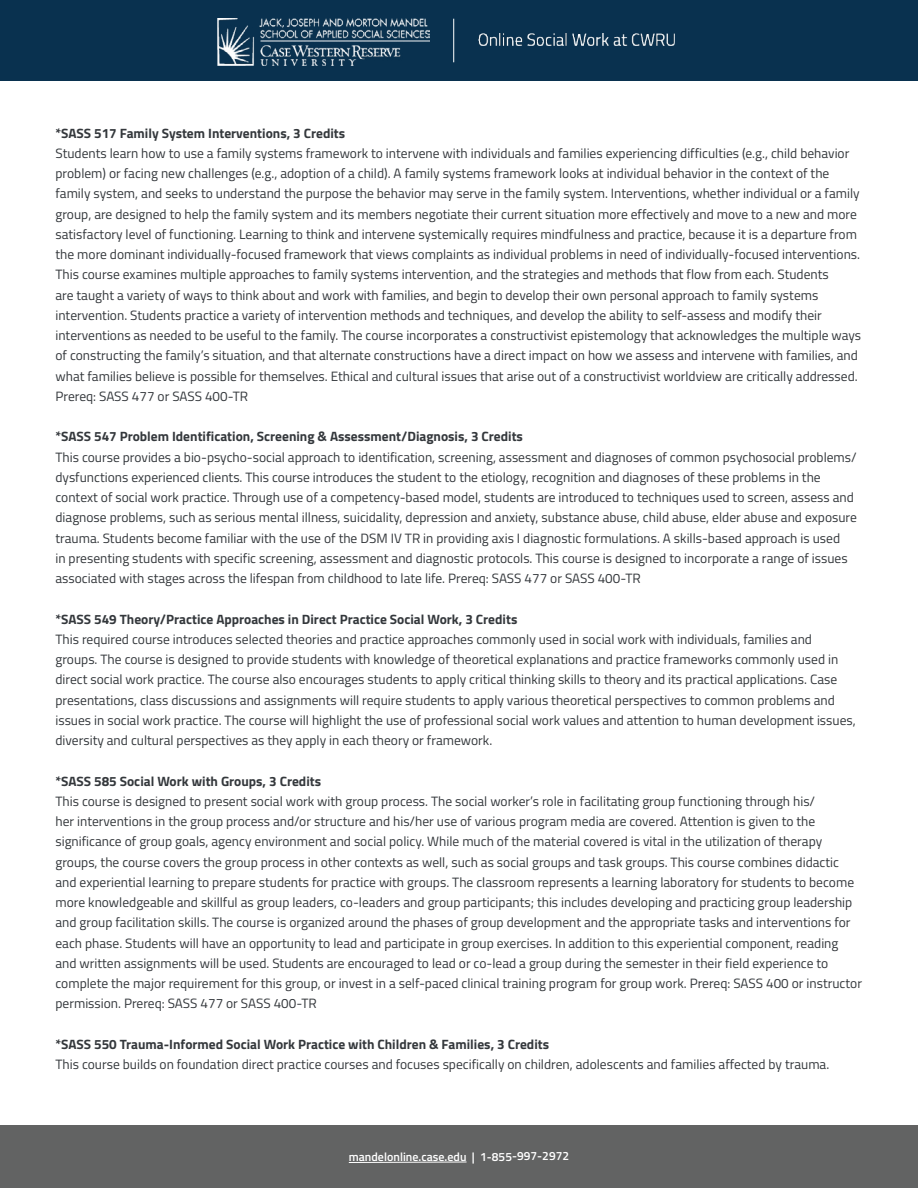
<style>
.page{position:relative;width:918px;height:1188px;background:#fff}
.page>*{position:absolute;margin:0;border:0;box-sizing:border-box;transform-origin:0 0}
.t1{font:13.5px/20.2px "Titillium";color:#34383c}
.t2{font:700 13.5px "Titillium";color:#34383c}
.t3{font:600 12px "Titillium";letter-spacing:-.005em;color:#fff}
</style>
<div class="page">
<div style="left:0;top:1125px;width:918px;height:63px;background:#626363"></div>
<svg style="left:348px;top:1162px;width:119px;height:1px"></svg>
<div style="left:0;top:0;width:918px;height:81px;background:#09314f"></div>
<hr style="left:453px;top:19px;width:1px;height:43px;background:#fff">
<img style="left:217px;top:19px;width:212px;height:46px">
<img style="left:478px;top:34px;width:196px;height:12px">
<p class="t2" style="left:55px;top:123px;width:291px">*SASS 517 Family System Interventions, 3 Credits</p>
<p class="t1" style="left:55px;top:142px;width:807px">Students learn how to use a family systems framework to intervene with individuals and families experiencing difficulties (e.g., child behavior problem) or facing new challenges (e.g., adoption of a child). A family systems framework looks at individual behavior in the context of the family system, and seeks to understand the purpose the behavior may serve in the family system. Interventions, whether individual or a family group, are designed to help the family system and its members negotiate their current situation more effectively and move to a new and more satisfactory level of functioning. Learning to think and intervene systemically requires mindfulness and practice, because it is a departure from the more dominant individually-focused framework that views complaints as individual problems in need of individually-focused interventions.<br>This course examines multiple approaches to family systems intervention, and the strategies and methods that flow from each. Students<br>are taught a variety of ways to think about and work with families, and begin to develop their own personal approach to family systems intervention. Students practice a variety of intervention methods and techniques, and develop the ability to self-assess and modify their interventions as needed to be useful to the family. The course incorporates a constructivist epistemology that acknowledges the multiple ways of constructing the family’s situation, and that alternate constructions have a direct impact on how we assess and intervene with families, and what families believe is possible for themselves. Ethical and cultural issues that arise out of a constructivist worldview are critically addressed.<br>Prereq: SASS 477 or SASS 400-TR</p>
<p class="t2" style="left:55px;top:426px;width:469px">*SASS 547 Problem Identification, Screening &amp; Assessment/Diagnosis, 3 Credits</p>
<p class="t1" style="left:55px;top:446px;width:803px">This course provides a bio-psycho-social approach to identification, screening, assessment and diagnoses of common psychosocial problems/ dysfunctions experienced clients. This course introduces the student to the etiology, recognition and diagnoses of these problems in the context of social work practice. Through use of a competency-based model, students are introduced to techniques used to screen, assess and diagnose problems, such as serious mental illness, suicidality, depression and anxiety, substance abuse, child abuse, elder abuse and exposure trauma. Students become familiar with the use of the DSM IV TR in providing axis I diagnostic formulations. A skills-based approach is used<br>in presenting students with specific screening, assessment and diagnostic protocols. This course is designed to incorporate a range of issues associated with stages across the lifespan from childhood to late life. Prereq: SASS 477 or SASS 400-TR</p>
<p class="t2" style="left:55px;top:609px;width:463px">*SASS 549 Theory/Practice Approaches in Direct Practice Social Work, 3 Credits</p>
<p class="t1" style="left:55px;top:628px;width:802px">This required course introduces selected theories and practice approaches commonly used in social work with individuals, families and groups. The course is designed to provide students with knowledge of theoretical explanations and practice frameworks commonly used in direct social work practice. The course also encourages students to apply critical thinking skills to theory and its practical applications. Case presentations, class discussions and assignments will require students to apply various theoretical perspectives to common problems and issues in social work practice. The course will highlight the use of professional social work values and attention to human development issues, diversity and cultural perspectives as they apply in each theory or framework.</p>
<p class="t2" style="left:55px;top:771px;width:267px">*SASS 585 Social Work with Groups, 3 Credits</p>
<p class="t1" style="left:55px;top:790px;width:808px">This course is designed to present social work with group process. The social worker’s role in facilitating group functioning through his/<br>her interventions in the group process and/or structure and his/her use of various program media are covered. Attention is given to the significance of group goals, agency environment and social policy. While much of the material covered is vital in the utilization of therapy groups, the course covers the group process in other contexts as well, such as social groups and task groups. This course combines didactic and experiential learning to prepare students for practice with groups. The classroom represents a learning laboratory for students to become more knowledgeable and skillful as group leaders, co-leaders and group participants; this includes developing and practicing group leadership and group facilitation skills. The course is organized around the phases of group development and the appropriate tasks and interventions for each phase. Students will have an opportunity to lead and participate in group exercises. In addition to this experiential component, reading and written assignments will be used. Students are encouraged to lead or co-lead a group during the semester in their field experience to complete the major requirement for this group, or invest in a self-paced clinical training program for group work. Prereq: SASS 400 or instructor permission. Prereq: SASS 477 or SASS 400-TR</p>
<p class="t2" style="left:55px;top:1034px;width:495px">*SASS 550 Trauma-Informed Social Work Practice with Children &amp; Families, 3 Credits</p>
<p class="t1" style="left:55px;top:1054px;width:775px">This course builds on foundation direct practice courses and focuses specifically on children, adolescents and families affected by trauma.</p>
<p class="t3" style="left:349px;top:1148px;width:222px">mandelonline.case.edu | 1-855-997-2972</p>
</div>
